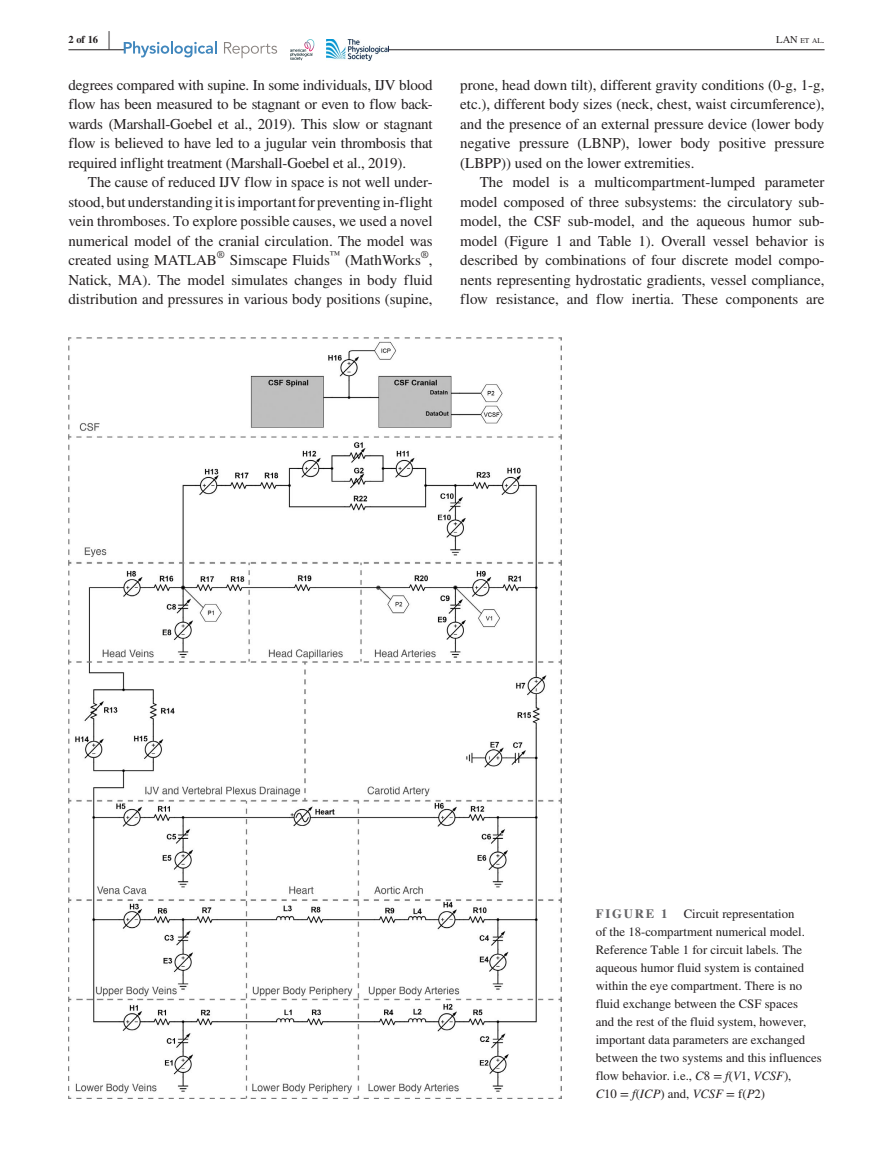
<style>
.page{position:relative;width:893px;height:1174px;background:#fff}
.page>*{position:absolute;margin:0;border:0;box-sizing:border-box;transform-origin:0 0}
.t1{font:700 25.95px "STIX";color:#231f20;scale:.36 1}
.t2{font:15px/19.5px "STIX";color:#231f20;text-align:justify}
.t3{font:12.75px/18px "STIX";color:#231f20}
.t4{font:700 12.75px "STIX";letter-spacing:.14em;color:#636366}
.t5{font:10.5px "STIX";color:#231f20}
.t6{font:700 10.5px "STIX";color:#231f20}
.t7{font:10.5px "STIX";color:#231f20}
.s1{font-size:7.35px}
.s2{font-style:italic}
</style>
<div class="page">
<hr style="left:68px;top:49px;width:756px;height:1px;background:#231f20">
<div style="left:124px;top:39px;width:264px;height:21px;background:#fff"></div>
<svg style="left:290px;top:39px;width:24px;height:21px"></svg>
<img style="left:327px;top:39px;width:61px;height:21px">
<svg style="left:124px;top:41px;width:93px;height:16px"></svg>
<svg style="left:224px;top:42px;width:53px;height:16px"></svg>
<img style="left:68px;top:337px;width:494px;height:761px">
<p class="t6" style="left:68px;top:33px;width:31px">2 of 16</p>
<h1 class="t1" style="left:108px;top:24px;width:7px">|</h1>
<p class="t5" style="left:776px;top:32px;width:50px">LAN <span class="s1">et al</span> .</p>
<p class="t2" style="left:68px;top:76px;width:366px">degrees compared with supine. In some individuals, IJV blood flow has been measured to be stagnant or even to flow back&shy;wards (Marshall-Goebel et al., 2019). This slow or stagnant flow is believed to have led to a jugular vein thrombosis that required inflight treatment (Marshall-Goebel et al., 2019).</p>
<p class="t2" style="left:68px;top:173px;width:366px;text-indent:20px">The cause of reduced IJV flow in space is not well under&shy;stood, but understanding it is important for preventing in-flight vein thromboses. To explore possible causes, we used a novel numerical model of the cranial circulation. The model was created using MATLAB</p>
<p class="t2" style="left:460px;top:76px;width:366px">prone, head down tilt), different gravity conditions (0-g, 1-g, etc.), different body sizes (neck, chest, waist circumference), and the presence of an external pressure device (lower body negative pressure (LBNP), lower body positive pressure (LBPP)) used on the lower extremities.</p>
<p class="t2" style="left:460px;top:173px;width:366px;text-indent:20px">The model is a multicompartment-lumped parameter model composed of three subsystems: the circulatory sub&shy;model, the CSF sub-model, and the aqueous humor sub&shy;model (Figure 1 and Table 1). Overall vessel behavior is described by combinations of four discrete model compo&shy;nents representing hydrostatic gradients, vessel compliance, flow resistance, and flow inertia. These components are</p>
<p class="t7" style="left:217px;top:248px;width:9px">®</p>
<p class="t2" style="left:230px;top:251px;width:102px">Simscape Fluids</p>
<p class="t2" style="left:345px;top:251px;width:77px">(MathWorks</p>
<p class="t7" style="left:421px;top:248px;width:9px">®</p>
<p class="t7" style="left:330px;top:248px;width:12px">™</p>
<p class="t2" style="left:68px;top:251px;width:366px;text-indent:360px">, Natick, MA). The model simulates changes in body fluid distribution and pressures in various body positions (supine,</p>
<p class="t4" style="left:596px;top:906px;width:73px">FIGURE 1</p>
<p class="t3" style="left:596px;top:905px;width:227px;text-indent:88px">Circuit representation<br>of the 18-compartment numerical model.<br>Reference Table 1 for circuit labels. The aqueous humor fluid system is contained within the eye compartment. There is no fluid exchange between the CSF spaces<br>and the rest of the fluid system, however, important data parameters are exchanged between the two systems and this influences flow behavior. i.e., <span class="s2">C</span>8 = <span class="s2">f</span>(<span class="s2">V</span>1, <span class="s2">VCSF</span>),<br><span class="s2">C</span>10 = <span class="s2">f</span>(<span class="s2">ICP</span>) and, <span class="s2">VCSF</span> = f(<span class="s2">P</span>2)</p>
</div>
